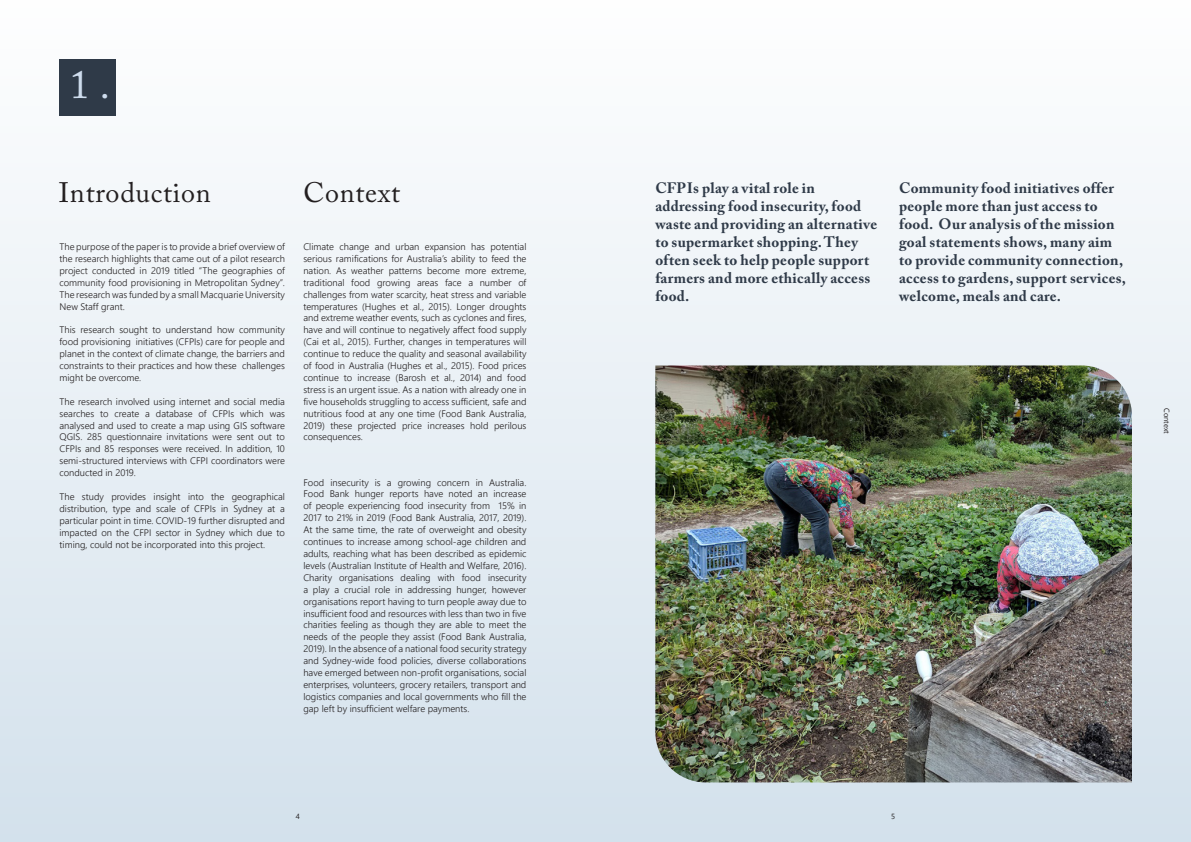
<style>
.page{position:relative;width:1191px;height:842px;background:#fff}
.page>*{position:absolute;margin:0;border:0;box-sizing:border-box;transform-origin:0 0}
.t1{font:40px "Adobe Caslon Pro";color:#cedced}
.Chapter_heading{font:28px "Adobe Caslon Pro";letter-spacing:.03em;color:#231f20}
.Quote_White{font:700 15px/18px "Adobe Caslon Pro";letter-spacing:.02em;color:#2f3a48}
.Body_text{font:300 9.5px/11.9px "Nirmala UI";color:#231f20;text-align:justify}
.t2{font:7.5px "Nirmala UI";color:#231f20}
</style>
<div class="page">
<div style="left:0;top:0;width:1191px;height:842px;background:linear-gradient(to bottom,#fefefe,#d3e1ec)"></div>
<div style="left:60px;top:60px;width:56px;height:56px;background:#2f3a48"></div>
<img style="left:655px;top:365px;width:477px;height:417px">
<p class="t1" style="left:70px;top:61px;width:42px">1.</p>
<p class="Chapter_heading" style="left:59px;top:176px;width:154px">Introduction</p>
<p class="Chapter_heading" style="left:303px;top:176px;width:98px">Context</p>
<p class="Body_text" style="left:60px;top:240px;width:227px">The purpose of the paper is to provide a brief overview of the research highlights that came out of a pilot research project conducted in 2019 titled “The geographies of community food provisioning in Metropolitan Sydney”.<br>The research was funded by a small Macquarie University New Staff grant.</p>
<p class="Body_text" style="left:60px;top:323px;width:227px">This research sought to understand how community food provisioning initiatives (CFPIs) care for people and planet in the context of climate change, the barriers and constraints to their practices and how these challenges might be overcome.</p>
<p class="Body_text" style="left:60px;top:395px;width:227px">The research involved using internet and social media searches to create a database of CFPIs which was analysed and used to create a map using GIS software QGIS. 285 questionnaire invitations were sent out to CFPIs and 85 responses were received. In addition, 10 semi-structured interviews with CFPI coordinators were conducted in 2019.</p>
<p class="Body_text" style="left:60px;top:490px;width:227px">The study provides insight into the geographical distribution, type and scale of CFPIs in Sydney at a particular point in time. COVID-19 further disrupted and impacted on the CFPI sector in Sydney which due to timing, could not be incorporated into this project.</p>
<p class="Body_text" style="left:303px;top:240px;width:224px">Climate change and urban expansion has potential serious ramifications for Australia’s ability to feed the nation. As weather patterns become more extreme, traditional food growing areas face a number of challenges from water scarcity, heat stress and variable temperatures (Hughes et al., 2015). Longer droughts and extreme weather events, such as cyclones and fires, have and will continue to negatively affect food supply (Cai et al., 2015). Further, changes in temperatures will continue to reduce the quality and seasonal availability of food in Australia (Hughes et al., 2015). Food prices continue to increase (Barosh et al., 2014) and food stress is an urgent issue. As a nation with already one in five households struggling to access sufficient, safe and nutritious food at any one time (Food Bank Australia, 2019) these projected price increases hold perilous consequences.</p>
<p class="Body_text" style="left:303px;top:476px;width:224px">Food insecurity is a growing concern in Australia.<br>Food Bank hunger reports have noted an increase of people experiencing food insecurity from 15% in 2017 to 21% in 2019 (Food Bank Australia, 2017, 2019).<br>At the same time, the rate of overweight and obesity continues to increase among school-age children and adults, reaching what has been described as epidemic levels (Australian Institute of Health and Welfare, 2016).<br>Charity organisations dealing with food insecurity a play a crucial role in addressing hunger, however organisations report having to turn people away due to insufficient food and resources with less than two in five charities feeling as though they are able to meet the needs of the people they assist (Food Bank Australia, 2019). In the absence of a national food security strategy and Sydney-wide food policies, diverse collaborations have emerged between non-profit organisations, social enterprises, volunteers, grocery retailers, transport and logistics companies and local governments who fill the gap left by insufficient welfare payments.</p>
<p class="Quote_White" style="left:655px;top:179px;width:223px">CFPIs play a vital role in addressing food insecurity, food waste and providing an alternative to supermarket shopping. They often seek to help people support farmers and more ethically access food.</p>
<p class="Quote_White" style="left:899px;top:179px;width:228px">Community food initiatives offer people more than just access to food. Our analysis of the mission goal statements shows, many aim to provide community connection, access to gardens, support services, welcome, meals and care.</p>
<p class="t2" style="left:1172px;top:408px;width:27px;rotate:90deg">Context</p>
<p class="t2" style="left:296px;top:810px;width:6px">4</p>
<p class="t2" style="left:891px;top:810px;width:6px">5</p>
</div>
